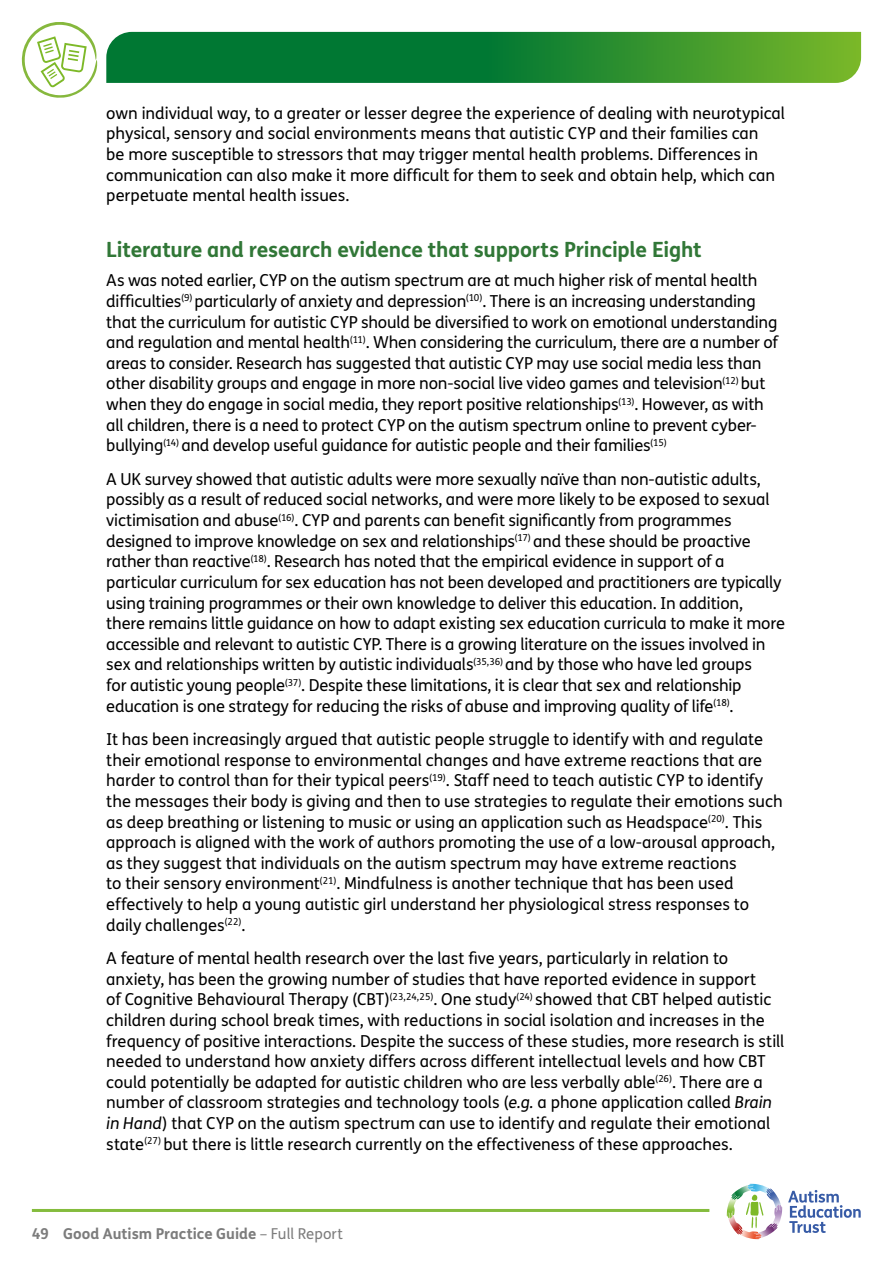
<style>
.page{position:relative;width:893px;height:1263px;background:#fff}
.page>*{position:absolute;margin:0;border:0;box-sizing:border-box;transform-origin:0 0}
.t1{font:700 21px "FS Me";letter-spacing:-.01em;color:#317737}
.t2{font:16.5px/20.7px "FS Me";letter-spacing:-.01em;color:#000}
.t3{font:700 15px "FS Me";color:#7c7c7c}
.s1{font-style:italic}
.s2{font-weight:400}
</style>
<div class="page">
<svg style="left:788px;top:1190px;width:73px;height:43px"></svg>
<svg style="left:727px;top:1184px;width:52px;height:55px"></svg>
<hr style="left:32px;top:1209px;width:677px;height:3px;background:#84bc3d">
<svg style="left:106px;top:32px;width:755px;height:51px;background:#208832"></svg>
<svg style="left:22px;top:22px;width:75px;height:76px"></svg>
<p class="t2" style="left:106px;top:102px;width:680px">own individual way, to a greater or lesser degree the experience of dealing with neurotypical physical, sensory and social environments means that autistic CYP and their families can<br>be more susceptible to stressors that may trigger mental health problems. Differences in communication can also make it more difficult for them to seek and obtain help, which can perpetuate mental health issues.</p>
<p class="t1" style="left:106px;top:234px;width:597px">Literature and research evidence that supports Principle Eight</p>
<p class="t2" style="left:106px;top:270px;width:673px">As was noted earlier, CYP on the autism spectrum are at much higher risk of mental health difficulties<sup>(9)</sup> particularly of anxiety and depression<sup>(10)</sup>. There is an increasing understanding that the curriculum for autistic CYP should be diversified to work on emotional understanding and regulation and mental health<sup>(11)</sup>. When considering the curriculum, there are a number of areas to consider. Research has suggested that autistic CYP may use social media less than other disability groups and engage in more non-social live video games and television<sup>(12)</sup> but when they do engage in social media, they report positive relationships<sup>(13)</sup>. However, as with all children, there is a need to protect CYP on the autism spectrum online to prevent cyber&shy;bullying<sup>(14)</sup> and develop useful guidance for autistic people and their families<sup>(15)</sup></p>
<p class="t2" style="left:106px;top:468px;width:680px">A UK survey showed that autistic adults were more sexually naïve than non-autistic adults, possibly as a result of reduced social networks, and were more likely to be exposed to sexual victimisation and abuse<sup>(16)</sup>. CYP and parents can benefit significantly from programmes designed to improve knowledge on sex and relationships<sup>(17)</sup> and these should be proactive rather than reactive<sup>(18)</sup>. Research has noted that the empirical evidence in support of a particular curriculum for sex education has not been developed and practitioners are typically using training programmes or their own knowledge to deliver this education. In addition, there remains little guidance on how to adapt existing sex education curricula to make it more accessible and relevant to autistic CYP. There is a growing literature on the issues involved in sex and relationships written by autistic individuals<sup>(35,36)</sup> and by those who have led groups<br>for autistic young people<sup>(37)</sup>. Despite these limitations, it is clear that sex and relationship education is one strategy for reducing the risks of abuse and improving quality of life<sup>(18)</sup>.</p>
<p class="t2" style="left:106px;top:728px;width:678px">It has been increasingly argued that autistic people struggle to identify with and regulate their emotional response to environmental changes and have extreme reactions that are harder to control than for their typical peers<sup>(19)</sup>. Staff need to teach autistic CYP to identify the messages their body is giving and then to use strategies to regulate their emotions such as deep breathing or listening to music or using an application such as Headspace<sup>(20)</sup>. This approach is aligned with the work of authors promoting the use of a low-arousal approach, as they suggest that individuals on the autism spectrum may have extreme reactions<br>to their sensory environment<sup>(21)</sup>. Mindfulness is another technique that has been used effectively to help a young autistic girl understand her physiological stress responses to daily challenges<sup>(22)</sup>.</p>
<p class="t2" style="left:106px;top:948px;width:680px">A feature of mental health research over the last five years, particularly in relation to anxiety, has been the growing number of studies that have reported evidence in support<br>of Cognitive Behavioural Therapy (CBT)<sup>(23,24,25)</sup>. One study<sup>(24)</sup> showed that CBT helped autistic children during school break times, with reductions in social isolation and increases in the frequency of positive interactions. Despite the success of these studies, more research is still needed to understand how anxiety differs across different intellectual levels and how CBT could potentially be adapted for autistic children who are less verbally able<sup>(26)</sup>. There are a number of classroom strategies and technology tools (<span class="s1">e.g.</span> a phone application called <span class="s1">Brain in Hand</span>) that CYP on the autism spectrum can use to identify and regulate their emotional state<sup>(27)</sup> but there is little research currently on the effectiveness of these approaches.</p>
<p class="t3" style="left:32px;top:1222px;width:313px">49 Good Autism Practice Guide <span class="s2">– Full Report</span></p>
</div>
